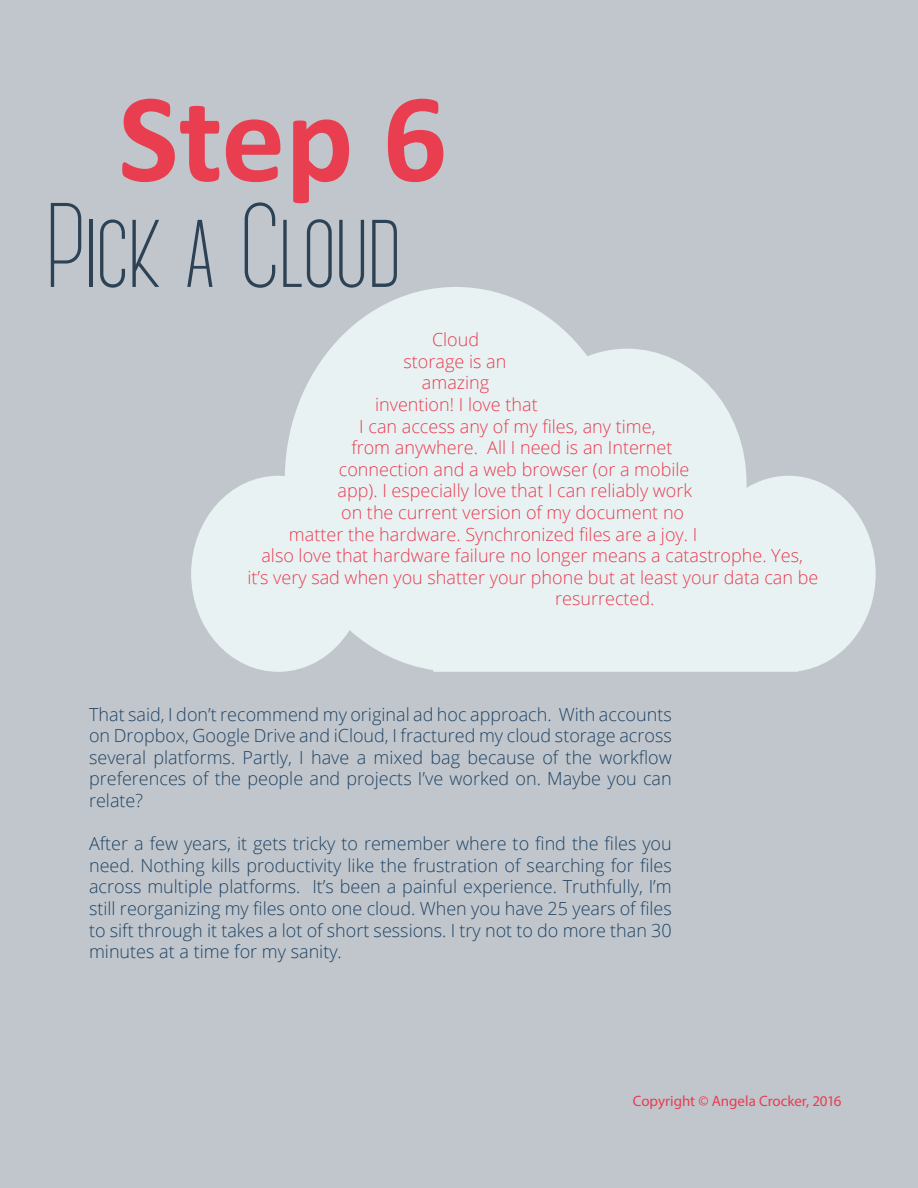
<style>
.page{position:relative;width:918px;height:1188px;background:#c0c6cc}
.page>*{position:absolute;margin:0;border:0;box-sizing:border-box;transform-origin:0 0}
.t1{font:700 127.5px "Calibri";color:#e93d50}
.t2{font:300 120px "Canter";letter-spacing:-.02em;color:#2d4255}
.t3{font:300 18px/21.6px "Open Sans";color:#204364;text-align:justify}
.t4{font:300 18px "Open Sans";color:#e93c52}
.t5{font:15px "Myriad Pro";color:#e93d51}
</style>
<div class="page">
<svg style="left:191px;top:287px;width:685px;height:385px;fill:#e8f2f2"></svg>
<h1 class="t1" style="left:118px;top:48px;width:330px">Step 6</h1>
<h2 class="t2" style="left:44px;top:189px;width:359px">Pick a Cloud</h2>
<p class="t4" style="left:432px;top:327px;width:49px">Cloud</p>
<p class="t4" style="left:404px;top:349px;width:104px">storage is an</p>
<p class="t4" style="left:422px;top:371px;width:69px">amazing</p>
<p class="t4" style="left:375px;top:392px;width:164px">invention! I love that</p>
<p class="t4" style="left:359px;top:414px;width:298px">I can access any of my files, any time,</p>
<p class="t4" style="left:351px;top:435px;width:323px">from anywhere. All I need is an Internet</p>
<p class="t4" style="left:339px;top:457px;width:352px">connection and a web browser (or a mobile</p>
<p class="t4" style="left:338px;top:479px;width:356px">app). I especially love that I can reliably work</p>
<p class="t4" style="left:341px;top:500px;width:345px">on the current version of my document no</p>
<p class="t4" style="left:289px;top:522px;width:410px">matter the hardware. Synchronized files are a joy. I</p>
<p class="t4" style="left:261px;top:543px;width:543px">also love that hardware failure no longer means a catastrophe. Yes,</p>
<p class="t4" style="left:247px;top:565px;width:572px">it’s very sad when you shatter your phone but at least your data can be</p>
<p class="t4" style="left:555px;top:587px;width:101px">resurrected.</p>
<p class="t3" style="left:89px;top:703px;width:584px">That said, I don’t recommend my original ad hoc approach. With accounts on Dropbox, Google Drive and iCloud, I fractured my cloud storage across several platforms. Partly, I have a mixed bag because of the workflow preferences of the people and projects I’ve worked on. Maybe you can relate?</p>
<p class="t3" style="left:89px;top:832px;width:584px">After a few years, it gets tricky to remember where to find the files you need. Nothing kills productivity like the frustration of searching for files across multiple platforms. It’s been a painful experience. Truthfully, I’m still reorganizing my files onto one cloud. When you have 25 years of files to sift through it takes a lot of short sessions. I try not to do more than 30 minutes at a time for my sanity.</p>
<p class="t5" style="left:633px;top:1092px;width:210px">Copyright © Angela Crocker, 2016</p>
</div>
